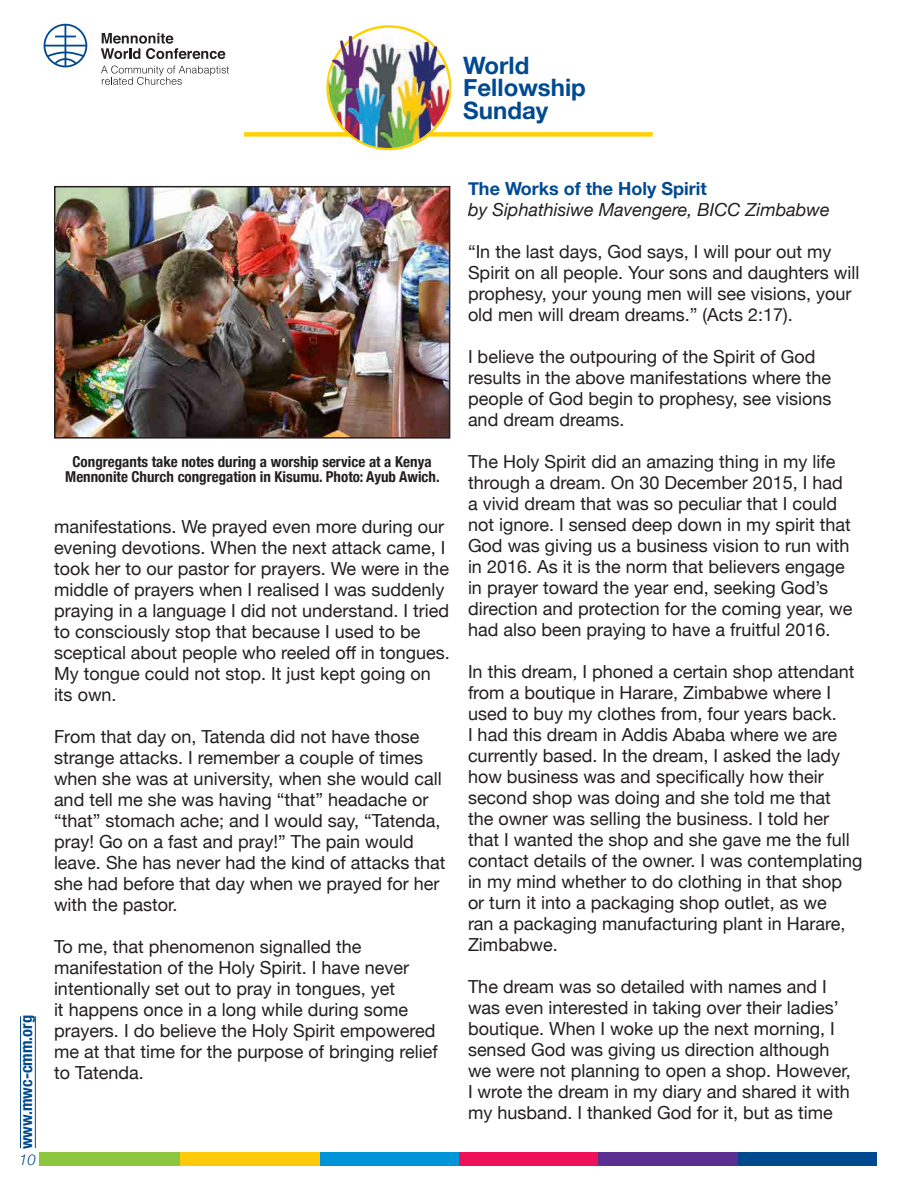
<style>
.page{position:relative;width:918px;height:1188px;background:#fff}
.page>*{position:absolute;margin:0;border:0;box-sizing:border-box;transform-origin:0 0}
.t1{font:700 24px/22.5px "Helvetica Neue";color:#014a91}
.t2{font:18px/21px "Helvetica Neue";color:#231f20}
.t3{font:italic 18px "Helvetica Neue";color:#231f20}
.t4{font:700 18px "Helvetica Neue";color:#014a91}
.t5{font:700 condensed 16.5px "Helvetica Neue";color:#014a91}
.t6{font:700 condensed 15px "Helvetica Neue";color:#231f20}
.t7{font:italic 300 15px "Helvetica Neue";color:#014a91}
</style>
<div class="page">
<div style="left:244px;top:132px;width:409px;height:5px;background:#fed105"></div>
<img style="left:325px;top:28px;width:125px;height:121px">
<div style="left:736px;top:1153px;width:141px;height:13px;background:#01498e"></div>
<div style="left:597px;top:1153px;width:141px;height:13px;background:#5b2e91"></div>
<div style="left:458px;top:1153px;width:140px;height:13px;background:#ee1059"></div>
<div style="left:318px;top:1153px;width:141px;height:13px;background:#0095d9"></div>
<div style="left:179px;top:1153px;width:140px;height:13px;background:#feca0a"></div>
<div style="left:39px;top:1153px;width:141px;height:13px;background:#8bc63e"></div>
<hr style="left:20px;top:1016px;width:1px;height:132px;background:#014a91">
<hr style="left:35px;top:1016px;width:1px;height:132px;background:#014a91">
<svg style="left:101px;top:33px;width:124px;height:26px"></svg>
<svg style="left:101px;top:66px;width:128px;height:19px"></svg>
<svg style="left:44px;top:24px;width:43px;height:43px"></svg>
<img style="left:57px;top:189px;width:390px;height:247px">
<div style="left:54px;top:186px;width:396px;height:253px;border:2px solid #231f20"></div>
<h1 class="t1" style="left:463px;top:54px;width:124px">World<br>Fellowship<br>Sunday</h1>
<p class="t5" style="left:12px;top:1149px;width:136px;rotate:-90deg">www.mwc-cmm.org</p>
<p class="t7" style="left:19px;top:1148px;width:18px">10</p>
<p class="t6" style="left:73px;top:449px;width:361px">Congregants take notes during a worship service at a Kenya</p>
<p class="t6" style="left:65px;top:464px;width:376px">Mennonite Church congregation in Kisumu. Photo: Ayub Awich.</p>
<p class="t2" style="left:54px;top:518px;width:397px">manifestations. We prayed even more during our evening devotions. When the next attack came, I took her to our pastor for prayers. We were in the middle of prayers when I realised I was suddenly praying in a language I did not understand. I tried to consciously stop that because I used to be sceptical about people who reeled off in tongues.<br>My tongue could not stop. It just kept going on its own.</p>
<p class="t2" style="left:54px;top:728px;width:393px">From that day on, Tatenda did not have those strange attacks. I remember a couple of times when she was at university, when she would call and tell me she was having “that” headache or “that” stomach ache; and I would say, “Tatenda, pray! Go on a fast and pray!” The pain would leave. She has never had the kind of attacks that she had before that day when we prayed for her with the pastor.</p>
<p class="t2" style="left:54px;top:938px;width:385px">To me, that phenomenon signalled the manifestation of the Holy Spirit. I have never intentionally set out to pray in tongues, yet<br>it happens once in a long while during some prayers. I do believe the Holy Spirit empowered me at that time for the purpose of bringing relief to Tatenda.</p>
<p class="t4" style="left:468px;top:174px;width:240px">The Works of the Holy Spirit</p>
<p class="t3" style="left:468px;top:196px;width:363px">by Siphathisiwe Mavengere, BICC Zimbabwe</p>
<p class="t2" style="left:468px;top:242px;width:393px">“In the last days, God says, I will pour out my Spirit on all people. Your sons and daughters will prophesy, your young men will see visions, your old men will dream dreams.” (Acts 2:17).</p>
<p class="t2" style="left:468px;top:347px;width:365px">I believe the outpouring of the Spirit of God results in the above manifestations where the people of God begin to prophesy, see visions and dream dreams.</p>
<p class="t2" style="left:468px;top:452px;width:386px">The Holy Spirit did an amazing thing in my life through a dream. On 30 December 2015, I had a vivid dream that was so peculiar that I could not ignore. I sensed deep down in my spirit that God was giving us a business vision to run with in 2016. As it is the norm that believers engage in prayer toward the year end, seeking God’s direction and protection for the coming year, we had also been praying to have a fruitful 2016.</p>
<p class="t2" style="left:468px;top:662px;width:396px">In this dream, I phoned a certain shop attendant from a boutique in Harare, Zimbabwe where I used to buy my clothes from, four years back.<br>I had this dream in Addis Ababa where we are currently based. In the dream, I asked the lady how business was and specifically how their second shop was doing and she told me that<br>the owner was selling the business. I told her that I wanted the shop and she gave me the full contact details of the owner. I was contemplating in my mind whether to do clothing in that shop or turn it into a packaging shop outlet, as we<br>ran a packaging manufacturing plant in Harare, Zimbabwe.</p>
<p class="t2" style="left:468px;top:977px;width:384px">The dream was so detailed with names and I was even interested in taking over their ladies’ boutique. When I woke up the next morning, I sensed God was giving us direction although we were not planning to open a shop. However, I wrote the dream in my diary and shared it with my husband. I thanked God for it, but as time</p>
</div>
